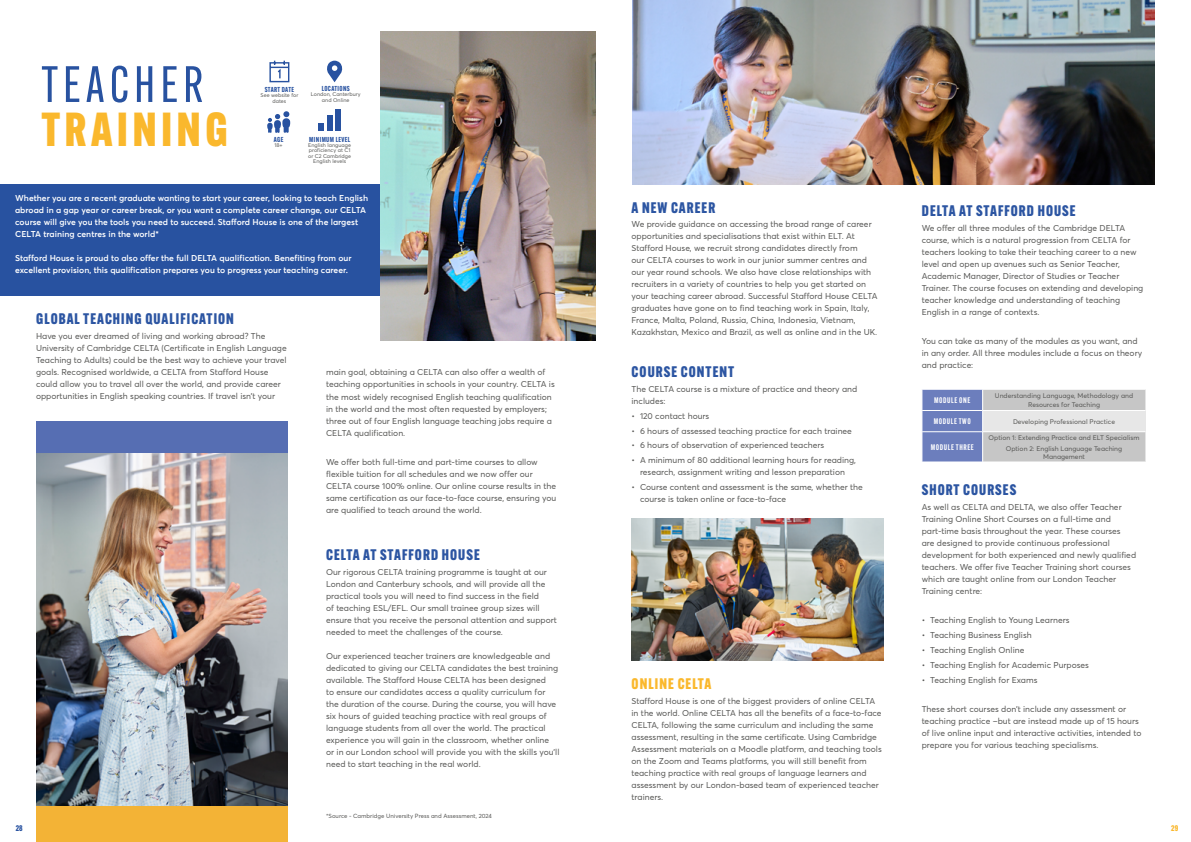
<style>
.page{position:relative;width:1191px;height:842px;background:#fff}
.page>*{position:absolute;margin:0;border:0;box-sizing:border-box;transform-origin:0 0}
.t1{font:50px "Alternate Gothic Cond ATF";letter-spacing:.1em;color:#2852a0}
.t2{font:800 46.7px "Alternate Gothic Cond ATF";letter-spacing:.1em;color:#fab82d}
.t3{font:800 15px "Alternate Gothic Cond ATF";letter-spacing:.07em;color:#2c55a2}
.t4{font:800 15px "Alternate Gothic Cond ATF";letter-spacing:.07em;color:#fab82d}
.t5{font:8.5px/12px "Averta Std";color:#585856}
.t6{font:600 8.5px/12px "Averta Std";color:#fff}
.t7{font:800 8px "Alternate Gothic Cond ATF";color:#2852a0}
.t8{font:800 8px "Alternate Gothic Cond ATF";color:#fab82d}
.t9{font:600 7.9px "Alternate Gothic Cond ATF";letter-spacing:.07em;color:#fff}
.t10{font:700 7.1px "Alternate Gothic Cond ATF";letter-spacing:.05em;color:#2c55a2}
.t11{font:6.8px/8.1px "Averta Std";color:#585856;text-align:center}
.t12{font:6px "Averta Std";color:#585856}
.t13{font:5.4px/5.4px "Averta Std";color:#585856;text-align:center}
</style>
<div class="page">
<div style="left:36px;top:806px;width:252px;height:36px;background:#f3b336"></div>
<svg style="left:922px;top:389px;width:223px;height:73px;background:#b8bccc"></svg>
<hr style="left:922px;top:431px;width:60px;height:1px;background:#fff">
<hr style="left:982px;top:432px;width:1px;height:30px;background:#fff">
<div style="left:0;top:185px;width:488px;height:111px;background:#2852a0"></div>
<img style="left:380px;top:31px;width:215px;height:310px">
<img style="left:36px;top:452px;width:252px;height:354px">
<img style="left:632px;top:0;width:523px;height:185px">
<img style="left:631px;top:519px;width:252px;height:141px">
<div style="left:36px;top:421px;width:252px;height:31px;background:#566eb3"></div>
<svg style="left:269px;top:60px;width:21px;height:23px"></svg>
<div style="left:335px;top:109px;width:6px;height:21px;background:#2852a0"></div>
<div style="left:327px;top:115px;width:5px;height:15px;background:#2852a0"></div>
<div style="left:318px;top:123px;width:6px;height:7px;background:#2852a0"></div>
<svg style="left:267px;top:111px;width:23px;height:22px"></svg>
<svg style="left:327px;top:61px;width:16px;height:21px"></svg>
<h1 class="t1" style="left:41px;top:54px;width:163px">TEACHER</h1>
<h2 class="t2" style="left:41px;top:100px;width:188px">TRAINING</h2>
<p class="t10" style="left:265px;top:85px;width:31px">START DATE</p>
<p class="t13" style="left:260px;top:92px;width:39px">See website for dates</p>
<p class="t10" style="left:322px;top:84px;width:30px">LOCATIONS</p>
<p class="t13" style="left:311px;top:92px;width:51px">London, Canterbury and Online</p>
<p class="t10" style="left:274px;top:135px;width:11px">AGE</p>
<p class="t13" style="left:274px;top:143px;width:10px">18+</p>
<p class="t10" style="left:309px;top:135px;width:43px">MINIMUM LEVEL</p>
<p class="t13" style="left:308px;top:142px;width:44px">English language proficiency at C1 or C2 Cambridge<br>English levels</p>
<p class="t6" style="left:15px;top:192px;width:354px">Whether you are a recent graduate wanting to start your career, looking to teach English abroad in a gap year or career break, or you want a complete career change, our CELTA course will give you the tools you need to succeed. Stafford House is one of the largest CELTA training centres in the world*</p>
<p class="t6" style="left:15px;top:252px;width:338px">Stafford House is proud to also offer the full DELTA qualification. Benefiting from our excellent provision, this qualification prepares you to progress your teaching career.</p>
<h3 class="t3" style="left:36px;top:309px;width:199px">GLOBAL TEACHING QUALIFICATION</h3>
<p class="t5" style="left:36px;top:330px;width:252px">Have you ever dreamed of living and working abroad? The University of Cambridge CELTA (Certificate in English Language Teaching to Adults) could be the best way to achieve your travel goals. Recognised worldwide, a CELTA from Stafford House could allow you to travel all over the world, and provide career opportunities in English speaking countries. If travel isn’t your</p>
<p class="t7" style="left:16px;top:823px;width:8px">28</p>
<p class="t5" style="left:326px;top:366px;width:230px">main goal, obtaining a CELTA can also offer a wealth of teaching opportunities in schools in your country. CELTA is the most widely recognised English teaching qualification in the world and the most often requested by employers; three out of four English language teaching jobs require a CELTA qualification.</p>
<p class="t5" style="left:326px;top:456px;width:232px">We offer both full-time and part-time courses to allow flexible tuition for all schedules and we now offer our CELTA course 100% online. Our online course results in the same certification as our face-to-face course, ensuring you are qualified to teach around the world.</p>
<h3 class="t3" style="left:326px;top:545px;width:155px">CELTA AT STAFFORD HOUSE</h3>
<p class="t5" style="left:326px;top:566px;width:232px">Our rigorous CELTA training programme is taught at our London and Canterbury schools, and will provide all the practical tools you will need to find success in the field<br>of teaching ESL/EFL. Our small trainee group sizes will ensure that you receive the personal attention and support needed to meet the challenges of the course.</p>
<p class="t5" style="left:326px;top:650px;width:235px">Our experienced teacher trainers are knowledgeable and dedicated to giving our CELTA candidates the best training available. The Stafford House CELTA has been designed<br>to ensure our candidates access a quality curriculum for the duration of the course. During the course, you will have six hours of guided teaching practice with real groups of language students from all over the world. The practical experience you will gain in the classroom, whether online or in our London school will provide you with the skills you’ll need to start teaching in the real world.</p>
<p class="t12" style="left:326px;top:812px;width:167px">*Source - Cambridge University Press and Assessment, 2024</p>
<h3 class="t3" style="left:631px;top:198px;width:85px">A NEW CAREER</h3>
<p class="t5" style="left:631px;top:218px;width:248px">We provide guidance on accessing the broad range of career opportunities and specialisations that exist within ELT. At Stafford House, we recruit strong candidates directly from<br>our CELTA courses to work in our junior summer centres and our year round schools. We also have close relationships with recruiters in a variety of countries to help you get started on your teaching career abroad. Successful Stafford House CELTA graduates have gone on to find teaching work in Spain, Italy, France, Malta, Poland, Russia, China, Indonesia, Vietnam, Kazakhstan, Mexico and Brazil, as well as online and in the UK.</p>
<h3 class="t3" style="left:631px;top:362px;width:104px">COURSE CONTENT</h3>
<p class="t5" style="left:631px;top:383px;width:227px">The CELTA course is a mixture of practice and theory and includes:</p>
<p class="t5" style="left:631px;top:410px;width:79px">• 120 contact hours</p>
<p class="t5" style="left:631px;top:424px;width:222px">• 6 hours of assessed teaching practice for each trainee</p>
<p class="t5" style="left:631px;top:439px;width:194px">• 6 hours of observation of experienced teachers</p>
<p class="t5" style="left:631px;top:454px;width:226px;text-align:center">• A minimum of 80 additional learning hours for reading, research, assignment writing and lesson preparation</p>
<p class="t5" style="left:640px;top:481px;width:224px;text-indent:-8px">• Course content and assessment is the same, whether the course is taken online or face-to-face</p>
<h3 class="t4" style="left:631px;top:674px;width:81px">ONLINE CELTA</h3>
<p class="t5" style="left:631px;top:694px;width:252px">Stafford House is one of the biggest providers of online CELTA in the world. Online CELTA has all the benefits of a face-to-face CELTA, following the same curriculum and including the same assessment, resulting in the same certificate. Using Cambridge Assessment materials on a Moodle platform, and teaching tools on the Zoom and Teams platforms, you will still benefit from teaching practice with real groups of language learners and assessment by our London-based team of experienced teacher trainers.</p>
<h3 class="t3" style="left:922px;top:201px;width:155px">DELTA AT STAFFORD HOUSE</h3>
<p class="t5" style="left:921px;top:222px;width:223px">We offer all three modules of the Cambridge DELTA course, which is a natural progression from CELTA for teachers looking to take their teaching career to a new level and open up avenues such as Senior Teacher, Academic Manager, Director of Studies or Teacher Trainer. The course focuses on extending and developing teacher knowledge and understanding of teaching English in a range of contexts.</p>
<p class="t5" style="left:921px;top:335px;width:222px">You can take as many of the modules as you want, and in any order. All three modules include a focus on theory and practice:</p>
<p class="t9" style="left:934px;top:395px;width:38px">MODULE ONE</p>
<p class="t11" style="left:995px;top:392px;width:140px">Understanding Language, Methodology and<br>Resources for Teaching</p>
<p class="t9" style="left:933px;top:416px;width:38px">MODULE TWO</p>
<p class="t11" style="left:1013px;top:417px;width:104px">Developing Professional Practice</p>
<p class="t9" style="left:930px;top:442px;width:44px">MODULE THREE</p>
<p class="t11" style="left:988px;top:432px;width:152px;line-height:10.8px">Option 1: Extending Practice and ELT Specialism<br>Option 2: English Language Teaching</p>
<p class="t11" style="left:1043px;top:452px;width:43px">Management</p>
<h3 class="t3" style="left:922px;top:480px;width:96px">SHORT COURSES</h3>
<p class="t5" style="left:921px;top:501px;width:216px">As well as CELTA and DELTA, we also offer Teacher Training Online Short Courses on a full-time and part-time basis throughout the year. These courses<br>are designed to provide continuous professional development for both experienced and newly qualified teachers. We offer five Teacher Training short courses which are taught online from our London Teacher Training centre:</p>
<p class="t5" style="left:921px;top:614px;width:149px">• Teaching English to Young Learners</p>
<p class="t5" style="left:921px;top:629px;width:111px">• Teaching Business English</p>
<p class="t5" style="left:921px;top:644px;width:104px">• Teaching English Online</p>
<p class="t5" style="left:921px;top:659px;width:169px">• Teaching English for Academic Purposes</p>
<p class="t5" style="left:921px;top:674px;width:117px">• Teaching English for Exams</p>
<p class="t5" style="left:921px;top:703px;width:221px">These short courses don’t include any assessment or teaching practice –but are instead made up of 15 hours of live online input and interactive activities, intended to prepare you for various teaching specialisms.</p>
<p class="t8" style="left:1171px;top:823px;width:8px">29</p>
</div>
